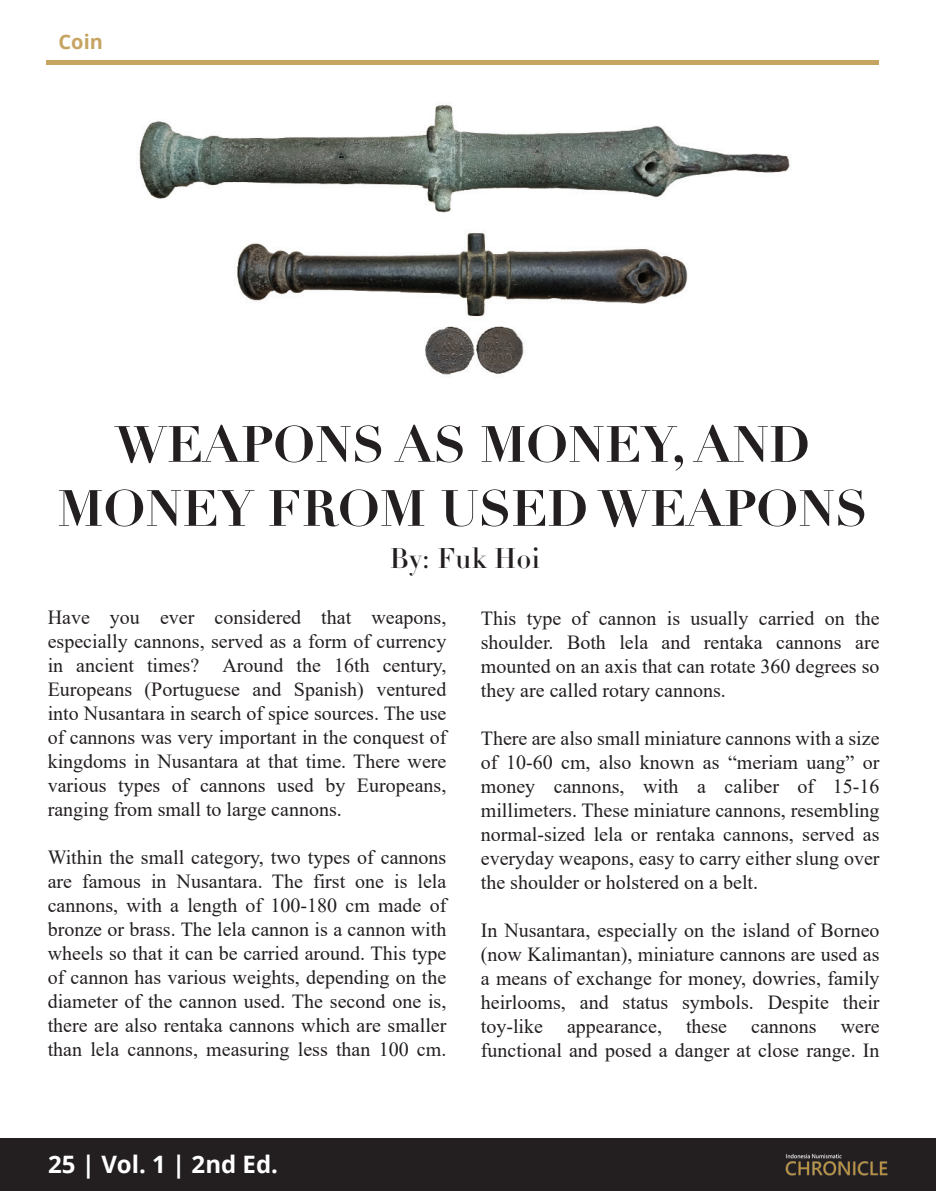
<style>
.page{position:relative;width:936px;height:1191px;background:#fff}
.page>*{position:absolute;margin:0;border:0;box-sizing:border-box;transform-origin:0 0}
.t1{font:700 50px/64px "Didot LT Std";color:#231f20;text-align:center}
.t2{font:28px "Didot LT Std Headline";color:#231f20}
.t3{font:700 24px "Open Sans";color:#fff}
.t4{font:20px/24px "Times New Roman";color:#231f20;text-align:justify}
.t5{font:700 20px "Open Sans";color:#c6a462}
</style>
<div class="page">
<hr style="left:46px;top:60px;width:832px;height:4px;background:#c6a462">
<img style="left:139px;top:104px;width:651px;height:271px">
<div style="left:0;top:1138px;width:935px;height:52px;background:#231f20"></div>
<img style="left:785px;top:1153px;width:103px;height:23px">
<p class="t5" style="left:59px;top:27px;width:46px">Coin</p>
<h1 class="t1" style="left:57px;top:413px;width:811px">WEAPONS AS MONEY, AND<br>MONEY FROM USED WEAPONS</h1>
<h2 class="t2" style="left:390px;top:541px;width:152px">By: Fuk Hoi</h2>
<p class="t4" style="left:48px;top:605px;width:400px">Have you ever considered that weapons, especially cannons, served as a form of currency in ancient times? Around the 16th century, Europeans (Portuguese and Spanish) ventured into Nusantara in search of spice sources. The use of cannons was very important in the conquest of kingdoms in Nusantara at that time. There were various types of cannons used by Europeans, ranging from small to large cannons.</p>
<p class="t4" style="left:48px;top:845px;width:400px">Within the small category, two types of cannons are famous in Nusantara. The first one is lela cannons, with a length of 100-180 cm made of bronze or brass. The lela cannon is a cannon with wheels so that it can be carried around. This type of cannon has various weights, depending on the diameter of the cannon used. The second one is, there are also rentaka cannons which are smaller than lela cannons, measuring less than 100 cm.</p>
<p class="t4" style="left:481px;top:606px;width:400px">This type of cannon is usually carried on the shoulder. Both lela and rentaka cannons are mounted on an axis that can rotate 360 degrees so they are called rotary cannons.</p>
<p class="t4" style="left:481px;top:726px;width:400px">There are also small miniature cannons with a size of 10-60 cm, also known as “meriam uang” or money cannons, with a caliber of 15-16 millimeters. These miniature cannons, resembling normal-sized lela or rentaka cannons, served as everyday weapons, easy to carry either slung over the shoulder or holstered on a belt.</p>
<p class="t4" style="left:481px;top:918px;width:400px">In Nusantara, especially on the island of Borneo (now Kalimantan), miniature cannons are used as a means of exchange for money, dowries, family heirlooms, and status symbols. Despite their toy-like appearance, these cannons were functional and posed a danger at close range. In</p>
<p class="t3" style="left:48px;top:1147px;width:231px">25 | Vol. 1 | 2nd Ed.</p>
</div>
